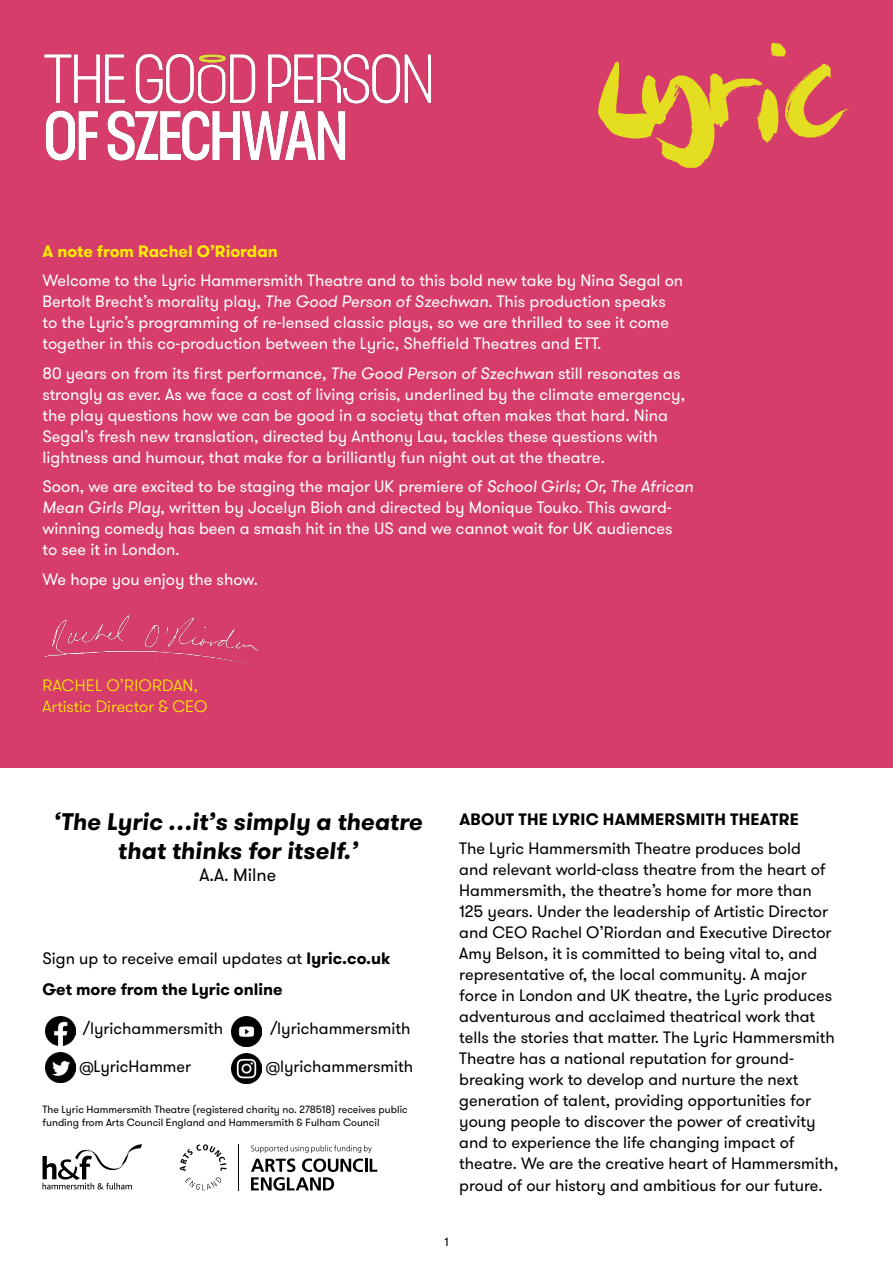
<style>
.page{position:relative;width:893px;height:1263px;background:#fff}
.page>*{position:absolute;margin:0;border:0;box-sizing:border-box;transform-origin:0 0}
.t1{font:italic 700 24px/28.8px "GT Walsheim";color:#000;text-align:center}
.t2{font:18px "GT Walsheim";color:#000}
.t3{font:16.5px/21px "GT Walsheim";color:#fff}
.t4{font:16.5px/21px "GT Walsheim";color:#000}
.t5{font:700 16.5px/30.8px "GT Walsheim";letter-spacing:.015em;color:#000}
.t6{font:300 16.5px/21px "GT Walsheim";color:#ffed00}
.t7{font:700 16.5px "GT Walsheim";color:#ffed00}
.t8{font:12px "GT Walsheim";color:#000}
.t9{font:10.5px/13.5px "GT Walsheim";color:#000}
.s1{font-style:italic}
.s2{font-weight:400}
</style>
<div class="page">
<div style="left:0;top:0;width:893px;height:767px;background:#d63d6b"></div>
<svg style="left:598px;top:43px;width:252px;height:125px"></svg>
<img style="left:44px;top:53px;width:388px;height:108px">
<img style="left:44px;top:615px;width:216px;height:50px">
<img style="left:232px;top:1054px;width:30px;height:29px">
<img style="left:45px;top:1053px;width:30px;height:30px">
<img style="left:45px;top:1016px;width:30px;height:30px">
<img style="left:232px;top:1017px;width:30px;height:29px">
<svg style="left:251px;top:1145px;width:126px;height:45px"></svg>
<svg style="left:180px;top:1144px;width:47px;height:27px"></svg>
<svg style="left:185px;top:1177px;width:37px;height:13px"></svg>
<hr style="left:238px;top:1144px;width:1px;height:46px;background:#000">
<svg style="left:43px;top:1144px;width:99px;height:45px"></svg>
<p class="t7" style="left:43px;top:240px;width:237px">A note from Rachel O’Riordan</p>
<p class="t3" style="left:43px;top:271px;width:642px">Welcome to the Lyric Hammersmith Theatre and to this bold new take by Nina Segal on Bertolt Brecht’s morality play, <span class="s1">The Good Person of Szechwan</span>. This production speaks to the Lyric’s programming of re-lensed classic plays, so we are thrilled to see it come together in this co-production between the Lyric, Sheffield Theatres and ETT.</p>
<p class="t3" style="left:43px;top:363px;width:644px">80 years on from its first performance, <span class="s1">The Good Person of Szechwan</span> still resonates as strongly as ever. As we face a cost of living crisis, underlined by the climate emergency, the play questions how we can be good in a society that often makes that hard. Nina Segal’s fresh new translation, directed by Anthony Lau, tackles these questions with lightness and humour, that make for a brilliantly fun night out at the theatre.</p>
<p class="t3" style="left:43px;top:477px;width:652px">Soon, we are excited to be staging the major UK premiere of <span class="s1">School Girls; Or, The African Mean Girls Play</span>, written by Jocelyn Bioh and directed by Monique Touko. This award&shy;winning comedy has been a smash hit in the US and we cannot wait for UK audiences<br>to see it in London.</p>
<p class="t3" style="left:43px;top:569px;width:217px">We hope you enjoy the show.</p>
<p class="t6" style="left:43px;top:675px;width:166px">RACHEL O’RIORDAN,<br>Artistic Director &amp; CEO</p>
<h1 class="t1" style="left:53px;top:808px;width:371px">‘The Lyric …it’s simply a theatre that thinks for itself.’</h1>
<p class="t2" style="left:199px;top:863px;width:78px">A.A. Milne</p>
<p class="t5" style="left:43px;top:943px;width:349px"><span class="s2">Sign up to receive email updates at</span> lyric.co.uk<br>Get more from the Lyric online</p>
<p class="t4" style="left:83px;top:1018px;width:142px">/lyrichammersmith</p>
<p class="t4" style="left:79px;top:1056px;width:113px">@LyricHammer</p>
<p class="t4" style="left:270px;top:1018px;width:142px">/lyrichammersmith</p>
<p class="t4" style="left:266px;top:1056px;width:149px">@lyrichammersmith</p>
<p class="t9" style="left:43px;top:1103px;width:367px">The Lyric Hammersmith Theatre (registered charity no. 278518) receives public funding from Arts Council England and Hammersmith &amp; Fulham Council</p>
<p class="t5" style="left:459px;top:804px;width:341px">ABOUT THE LYRIC HAMMERSMITH THEATRE</p>
<p class="t4" style="left:459px;top:838px;width:380px">The Lyric Hammersmith Theatre produces bold<br>and relevant world-class theatre from the heart of Hammersmith, the theatre’s home for more than 125 years. Under the leadership of Artistic Director and CEO Rachel O’Riordan and Executive Director Amy Belson, it is committed to being vital to, and representative of, the local community. A major force in London and UK theatre, the Lyric produces adventurous and acclaimed theatrical work that tells the stories that matter. The Lyric Hammersmith Theatre has a national reputation for ground&shy;breaking work to develop and nurture the next generation of talent, providing opportunities for young people to discover the power of creativity and to experience the life changing impact of theatre. We are the creative heart of Hammersmith, proud of our history and ambitious for our future.</p>
<p class="t8" style="left:444px;top:1234px;width:6px">1</p>
</div>
